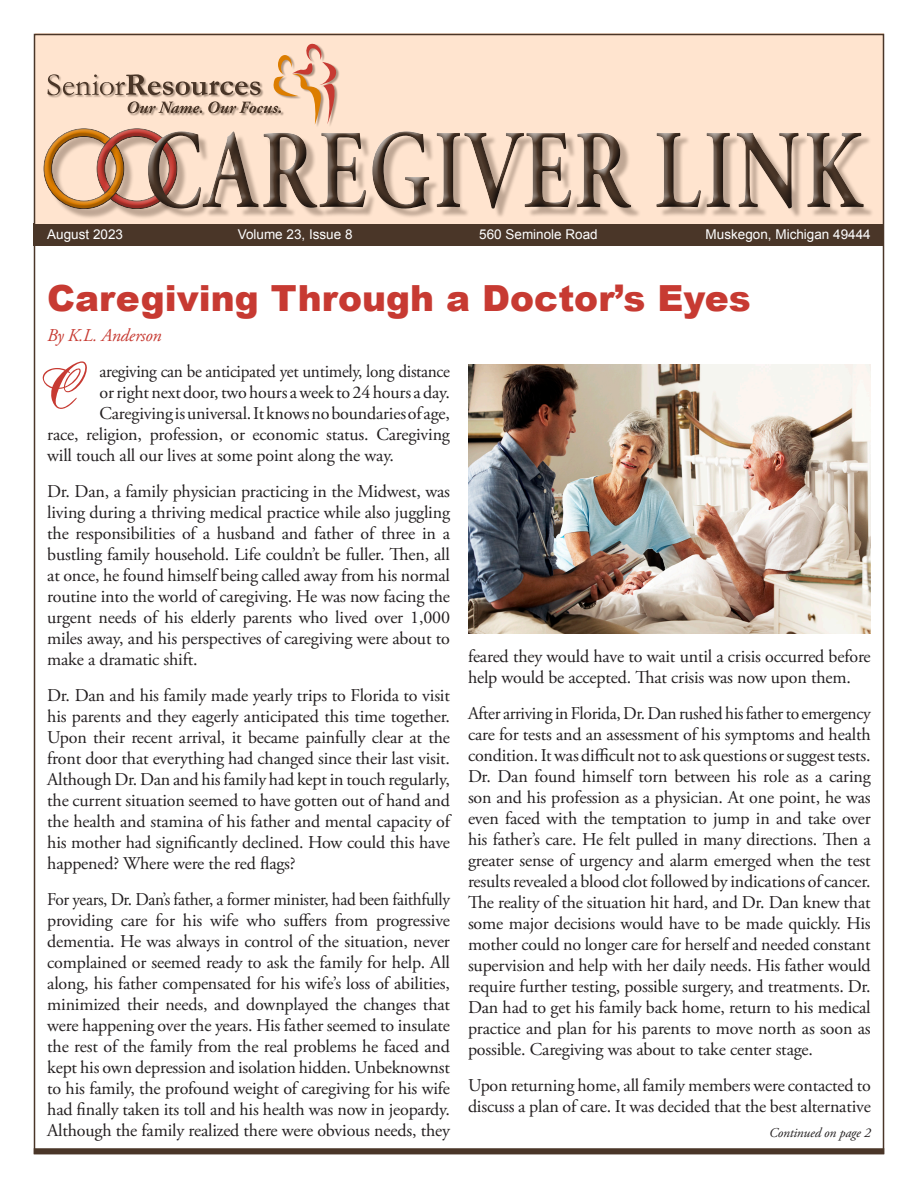
<style>
.page{position:relative;width:918px;height:1188px;background:#fff}
.page>*{position:absolute;margin:0;border:0;box-sizing:border-box;transform-origin:0 0}
.t1{font:600 111.75px "Adobe Garamond Pro";letter-spacing:.03em;color:#4a3628;scale:.75 1}
.t2{font:italic 60px "Acroterion JF";color:#c73a32}
.Article_Heading{font:900 36px "Arial";color:#c73a32}
.Article_Body_Copy{font:18px/21px "Adobe Garamond Pro";letter-spacing:-.01em;color:#231f20;text-align:justify}
.Article_Body_Copy-2{font:18px/21px "Adobe Garamond Pro";letter-spacing:-.01em;color:#231f20;text-align:justify;scale:.96 1}
.Article_By_Line{font:italic 18px "Adobe Garamond Pro";letter-spacing:-.01em;color:#c73a32}
.t3{font:13.5px "Arial";color:#fff}
.Article_Body_Copy-3{font:italic 13.5px "Adobe Garamond Pro";letter-spacing:-.01em;color:#231f20}
</style>
<div class="page">
<div style="left:34px;top:224px;width:850px;height:22px;background:#4a3628"></div>
<div style="left:35px;top:34px;width:849px;height:190px;background:#ffe4cf"></div>
<div style="left:47px;top:132px;width:140px;height:87px;background:#4a3628;opacity:.35"></div>
<div style="left:43px;top:133px;width:138px;height:82px;background:#231f20;opacity:.3"></div>
<div style="left:137px;top:120px;width:736px;height:95px;background:#ffe4cf"></div>
<div style="left:145px;top:125px;width:730px;height:94px;background:#231f20;opacity:.75"></div>
<svg style="left:44px;top:43px;width:296px;height:166px"></svg>
<div style="left:34px;top:1148px;width:850px;height:6px;background:#4a3628"></div>
<img style="left:468px;top:365px;width:403px;height:268px">
<p class="t3" style="left:47px;top:225px;width:77px">August 2023</p>
<h1 class="t1" style="left:144px;top:107px;width:957px">CAREGIVER LINK</h1>
<p class="t3" style="left:238px;top:225px;width:116px">Volume 23, Issue 8</p>
<p class="t3" style="left:479px;top:225px;width:120px">560 Seminole Road</p>
<p class="t3" style="left:706px;top:225px;width:167px">Muskegon, Michigan 49444</p>
<p class="Article_Heading" style="left:47px;top:272px;width:705px">Caregiving Through a Doctor’s Eyes</p>
<p class="Article_By_Line" style="left:47px;top:325px;width:116px">By K.L. Anderson</p>
<p class="Article_Body_Copy-2" style="left:99px;top:362px;width:367px">aregiving can be anticipated yet untimely, long distance</p>
<p class="Article_Body_Copy" style="left:99px;top:383px;width:352px">or right next door, two hours a week to 24 hours a day.</p>
<p class="Article_Body_Copy" style="left:99px;top:404px;width:352px">Caregiving is universal. It knows no boundaries of age,</p>
<p class="Article_Body_Copy" style="left:47px;top:425px;width:404px">race, religion, profession, or economic status. Caregiving</p>
<p class="Article_Body_Copy" style="left:47px;top:446px;width:348px">will touch all our lives at some point along the way.</p>
<p class="Article_Body_Copy" style="left:47px;top:482px;width:404px">Dr. Dan, a family physician practicing in the Midwest, was living during a thriving medical practice while also juggling the responsibilities of a husband and father of three in a bustling family household. Life couldn’t be fuller. Then, all at once, he found himself being called away from his normal routine into the world of caregiving. He was now facing the urgent needs of his elderly parents who lived over 1,000 miles away, and his perspectives of caregiving were about to make a dramatic shift.</p>
<p class="Article_Body_Copy" style="left:47px;top:686px;width:404px">Dr. Dan and his family made yearly trips to Florida to visit his parents and they eagerly anticipated this time together.<br>Upon their recent arrival, it became painfully clear at the front door that everything had changed since their last visit.<br>Although Dr. Dan and his family had kept in touch regularly, the current situation seemed to have gotten out of hand and the health and stamina of his father and mental capacity of his mother had significantly declined. How could this have happened? Where were the red flags?</p>
<p class="Article_Body_Copy-2" style="left:47px;top:890px;width:421px">For years, Dr. Dan’s father, a former minister, had been faithfully providing care for his wife who suffers from progressive dementia. He was always in control of the situation, never complained or seemed ready to ask the family for help. All along, his father compensated for his wife’s loss of abilities, minimized their needs, and downplayed the changes that were happening over the years. His father seemed to insulate the rest of the family from the real problems he faced and kept his own depression and isolation hidden. Unbeknownst to his family, the profound weight of caregiving for his wife had finally taken its toll and his health was now in jeopardy.<br>Although the family realized there were obvious needs, they</p>
<p class="t2" style="left:47px;top:349px;width:31px">C</p>
<p class="Article_Body_Copy" style="left:468px;top:646px;width:404px">feared they would have to wait until a crisis occurred before help would be accepted. That crisis was now upon them.</p>
<p class="Article_Body_Copy" style="left:468px;top:703px;width:404px">After arriving in Florida, Dr. Dan rushed his father to emergency care for tests and an assessment of his symptoms and health condition. It was difficult not to ask questions or suggest tests.<br>Dr. Dan found himself torn between his role as a caring son and his profession as a physician. At one point, he was even faced with the temptation to jump in and take over his father’s care. He felt pulled in many directions. Then a greater sense of urgency and alarm emerged when the test results revealed a blood clot followed by indications of cancer.<br>The reality of the situation hit hard, and Dr. Dan knew that some major decisions would have to be made quickly. His mother could no longer care for herself and needed constant supervision and help with her daily needs. His father would require further testing, possible surgery, and treatments. Dr.<br>Dan had to get his family back home, return to his medical practice and plan for his parents to move north as soon as possible. Caregiving was about to take center stage.</p>
<p class="Article_Body_Copy" style="left:468px;top:1075px;width:404px">Upon returning home, all family members were contacted to discuss a plan of care. It was decided that the best alternative</p>
<p class="Article_Body_Copy-3" style="left:769px;top:1125px;width:103px">Continued on page 2</p>
</div>
